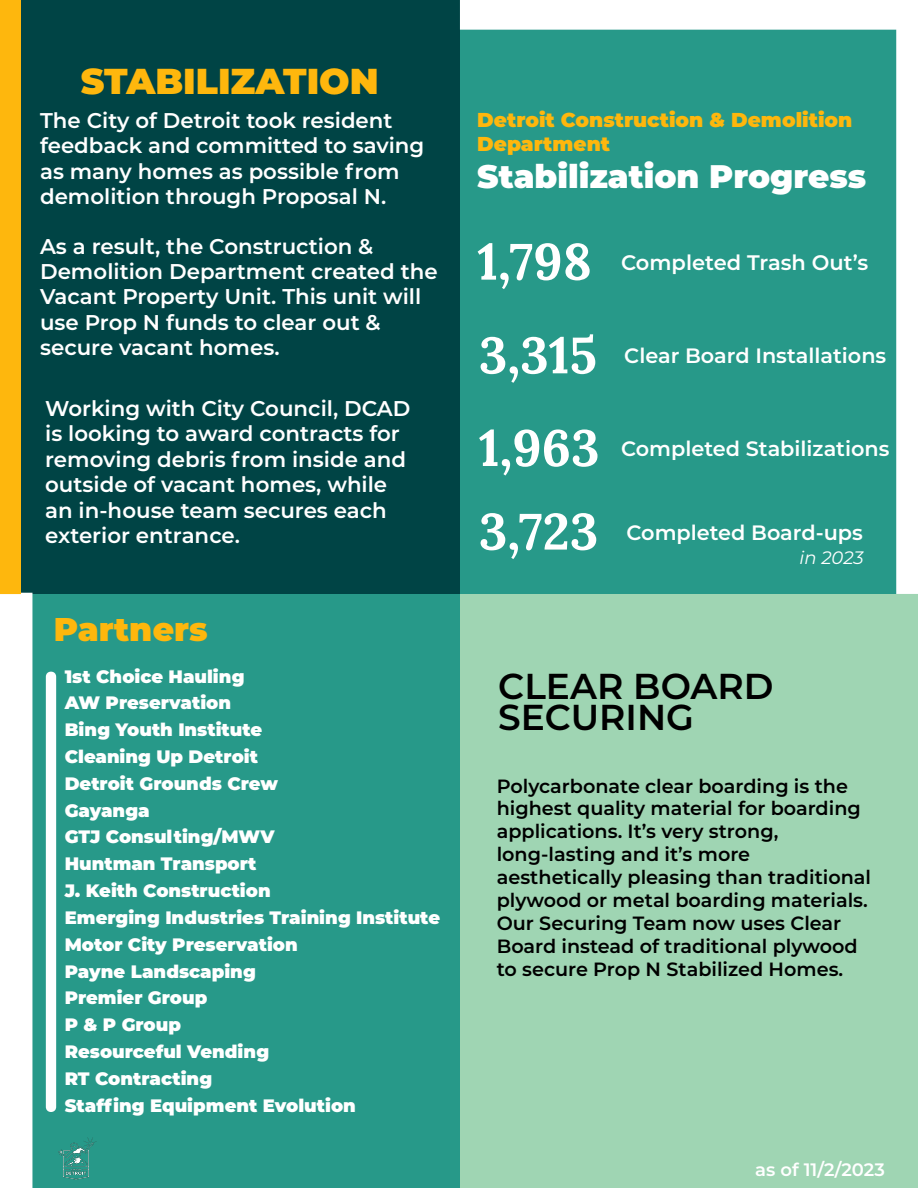
<style>
.page{position:relative;width:918px;height:1188px;background:#fff}
.page>*{position:absolute;margin:0;border:0;box-sizing:border-box;transform-origin:0 0}
.t1{font:700 51px/93.2px "Lora";color:#fff}
.t2{font:600 36px/31.5px "Montserrat";color:#000}
.t3{font:900 36px "Montserrat";color:#feb70d}
.t4{font:900 32.85px "Montserrat";color:#feb70d}
.t5{font:900 32.55px "Montserrat";color:#fff}
.t6{font:600 21.3px/25.5px "Montserrat";color:#fff}
.t7{font:600 21px "Montserrat";color:#fff}
.t8{font:600 20.85px "Montserrat";color:#fff}
.t9{font:900 20.1px/24.2px "Montserrat";color:#feb70d}
.t10{font:600 19.2px/23px "Montserrat";color:#000}
.t11{font:900 18px/26.8px "Montserrat";color:#fff}
.t12{font:600 18px "Montserrat";color:#fff}
.t13{font:italic 18px "Montserrat";color:#fff}
</style>
<div class="page">
<div style="left:459px;top:594px;width:459px;height:594px;background:#9fd5b3"></div>
<div style="left:459px;top:0;width:459px;height:594px;background:#279989"></div>
<div style="left:0;top:594px;width:459px;height:594px;background:#279989"></div>
<div style="left:0;top:0;width:459px;height:594px;background:#004445"></div>
<div style="left:896px;top:0;width:22px;height:594px;background:#fff"></div>
<div style="left:460px;top:0;width:458px;height:30px;background:#fff"></div>
<div style="left:0;top:593px;width:32px;height:595px;background:#fff"></div>
<div style="left:0;top:0;width:21px;height:594px;background:#feb70d"></div>
<div style="left:46px;top:672px;width:10px;height:440px;background:#fff;border-radius:5px"></div>
<img style="left:58px;top:1137px;width:39px;height:43px">
<h2 class="t3" style="left:81px;top:55px;width:299px">STABILIZATION</h2>
<p class="t6" style="left:40px;top:107px;width:386px">The City of Detroit took resident feedback and committed to saving as many homes as possible from demolition through Proposal N.</p>
<p class="t6" style="left:40px;top:232px;width:399px">As a result, the Construction &amp;<br>Demolition Department created the<br>Vacant Property Unit. This unit will use Prop N funds to clear out &amp; secure vacant homes.</p>
<p class="t6" style="left:45px;top:395px;width:367px">Working with City Council, DCAD is looking to award contracts for removing debris from inside and outside of vacant homes, while an in-house team secures each exterior entrance.</p>
<h3 class="t4" style="left:54px;top:604px;width:155px">Partners</h3>
<p class="t11" style="left:65px;top:662px;width:377px">1st Choice Hauling<br>AW Preservation<br>Bing Youth Institute<br>Cleaning Up Detroit<br>Detroit Grounds Crew<br>Gayanga<br>GTJ Consulting/MWV<br>Huntman Transport<br>J. Keith Construction<br>Emerging Industries Training Institute<br>Motor City Preservation<br>Payne Landscaping<br>Premier Group<br>P &amp; P Group<br>Resourceful Vending<br>RT Contracting<br>Staffing Equipment Evolution</p>
<p class="t9" style="left:477px;top:106px;width:376px">Detroit Construction &amp; Demolition<br>Department</p>
<h3 class="t5" style="left:477px;top:152px;width:390px">Stabilization Progress</h3>
<h1 class="t1" style="left:477px;top:210px;width:124px">1,798<br>3,315<br>1,963</h1>
<h1 class="t1" style="left:479px;top:479px;width:121px">3,723</h1>
<p class="t7" style="left:621px;top:247px;width:249px">Completed Trash Out’s</p>
<p class="t8" style="left:624px;top:341px;width:263px">Clear Board Installations</p>
<p class="t8" style="left:621px;top:434px;width:270px">Completed Stabilizations</p>
<p class="t8" style="left:626px;top:517px;width:238px">Completed Board-ups</p>
<p class="t13" style="left:799px;top:545px;width:66px">in 2023</p>
<h2 class="t2" style="left:498px;top:668px;width:277px">CLEAR BOARD<br>SECURING</h2>
<p class="t10" style="left:497px;top:773px;width:376px">Polycarbonate clear boarding is the highest quality material for boarding applications. It’s very strong, long-lasting and it’s more aesthetically pleasing than traditional plywood or metal boarding materials.<br>Our Securing Team now uses Clear Board instead of traditional plywood to secure Prop N Stabilized Homes.</p>
<p class="t12" style="left:755px;top:1157px;width:131px">as of 11/2/2023</p>
</div>
